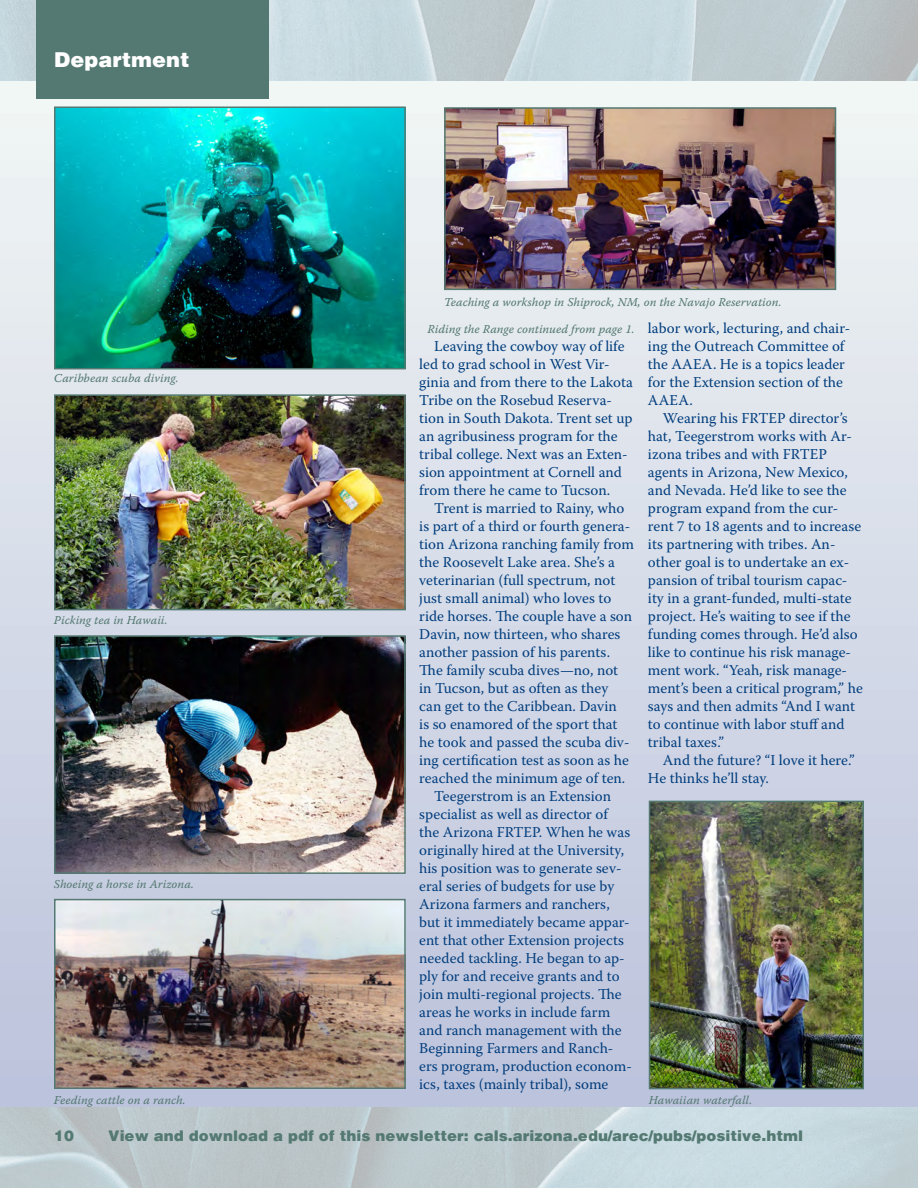
<style>
.page{position:relative;width:918px;height:1188px;background:#fff}
.page>*{position:absolute;margin:0;border:0;box-sizing:border-box;transform-origin:0 0}
.special_head{font:900 21px "Helvetica";color:#fff}
.text{font:15px/18px "Warnock Pro";color:#013d7d}
.subhead_2{font:900 15px "Helvetica";color:#547972}
.t1{font:12px "Warnock Pro It Capt";color:#547972}
</style>
<div class="page">
<div style="left:0;top:81px;width:918px;height:1026px;background:linear-gradient(to bottom,#f2f7f5,#bbc2db)"></div>
<img style="left:0;top:0;width:918px;height:81px">
<div style="left:36px;top:0;width:233px;height:99px;background:#547972"></div>
<img style="left:0;top:1107px;width:918px;height:81px">
<img style="left:57px;top:110px;width:346px;height:256px">
<div style="left:54px;top:107px;width:352px;height:262px;border:2px solid #547972"></div>
<img style="left:57px;top:397px;width:346px;height:210px">
<div style="left:54px;top:394px;width:352px;height:216px;border:2px solid #547972"></div>
<img style="left:57px;top:638px;width:346px;height:233px">
<div style="left:54px;top:635px;width:352px;height:239px;border:2px solid #547972"></div>
<img style="left:57px;top:902px;width:346px;height:184px">
<div style="left:54px;top:899px;width:352px;height:190px;border:2px solid #547972"></div>
<img style="left:652px;top:804px;width:209px;height:282px">
<div style="left:649px;top:801px;width:215px;height:288px;border:2px solid #547972"></div>
<img style="left:447px;top:110px;width:386px;height:177px">
<div style="left:444px;top:107px;width:392px;height:183px;border:2px solid #547972"></div>
<p class="special_head" style="left:54px;top:47px;width:137px">Department</p>
<p class="t1" style="left:54px;top:371px;width:126px">Caribbean scuba diving.</p>
<p class="t1" style="left:54px;top:613px;width:115px">Picking tea in Hawaii.</p>
<p class="t1" style="left:54px;top:877px;width:142px">Shoeing a horse in Arizona.</p>
<p class="t1" style="left:444px;top:295px;width:339px">Teaching a workshop in Shiprock, NM, on the Navajo Reservation.</p>
<p class="t1" style="left:428px;top:322px;width:208px">Riding the Range continued from page 1.</p>
<p class="text" style="left:419px;top:337px;width:215px;text-indent:15px">Leaving the cowboy way of life led to grad school in West Vir&shy;ginia and from there to the Lakota<br>Tribe on the Rosebud Reserva&shy;tion in South Dakota. Trent set up an agribusiness program for the tribal college. Next was an Exten&shy;sion appointment at Cornell and from there he came to Tucson.</p>
<p class="text" style="left:419px;top:499px;width:216px;text-indent:15px">Trent is married to Rainy, who is part of a third or fourth genera&shy;tion Arizona ranching family from the Roosevelt Lake area. She’s a veterinarian (full spectrum, not just small animal) who loves to ride horses. The couple have a son<br>Davin, now thirteen, who shares another passion of his parents.<br>The family scuba dives—no, not in Tucson, but as often as they can get to the Caribbean. Davin<br>is so enamored of the sport that he took and passed the scuba div&shy;ing certification test as soon as he reached the minimum age of ten.</p>
<p class="text" style="left:419px;top:787px;width:214px;text-indent:15px">Teegerstrom is an Extension specialist as well as director of<br>the Arizona FRTEP. When he was originally hired at the University, his position was to generate sev&shy;eral series of budgets for use by<br>Arizona farmers and ranchers, but it immediately became appar&shy;ent that other Extension projects needed tackling. He began to ap&shy;ply for and receive grants and to join multi-regional projects. The areas he works in include farm and ranch management with the<br>Beginning Farmers and Ranch&shy;ers program, production econom&shy;ics, taxes (mainly tribal), some</p>
<p class="text" style="left:648px;top:319px;width:204px">labor work, lecturing, and chair&shy;ing the Outreach Committee of the AAEA. He is a topics leader for the Extension section of the<br>AAEA.</p>
<p class="text" style="left:648px;top:409px;width:216px;text-indent:15px">Wearing his FRTEP director’s hat, Teegerstrom works with Ar&shy;izona tribes and with FRTEP agents in Arizona, New Mexico, and Nevada. He’d like to see the program expand from the cur&shy;rent 7 to 18 agents and to increase its partnering with tribes. An&shy;other goal is to undertake an ex&shy;pansion of tribal tourism capac&shy;ity in a grant-funded, multi-state project. He’s waiting to see if the funding comes through. He’d also like to continue his risk manage&shy;ment work. “Yeah, risk manage&shy;ment’s been a critical program,” he says and then admits “And I want to continue with labor stuff and tribal taxes.”</p>
<p class="text" style="left:648px;top:751px;width:208px;text-indent:15px">And the future? “I love it here.”<br>He thinks he’ll stay.</p>
<p class="t1" style="left:54px;top:1093px;width:133px">Feeding cattle on a ranch.</p>
<p class="t1" style="left:649px;top:1093px;width:105px">Hawaiian waterfall.</p>
<p class="subhead_2" style="left:54px;top:1126px;width:22px">10</p>
<p class="subhead_2" style="left:108px;top:1126px;width:697px">View and download a pdf of this newsletter: cals.arizona.edu/arec/pubs/positive.html</p>
</div>
